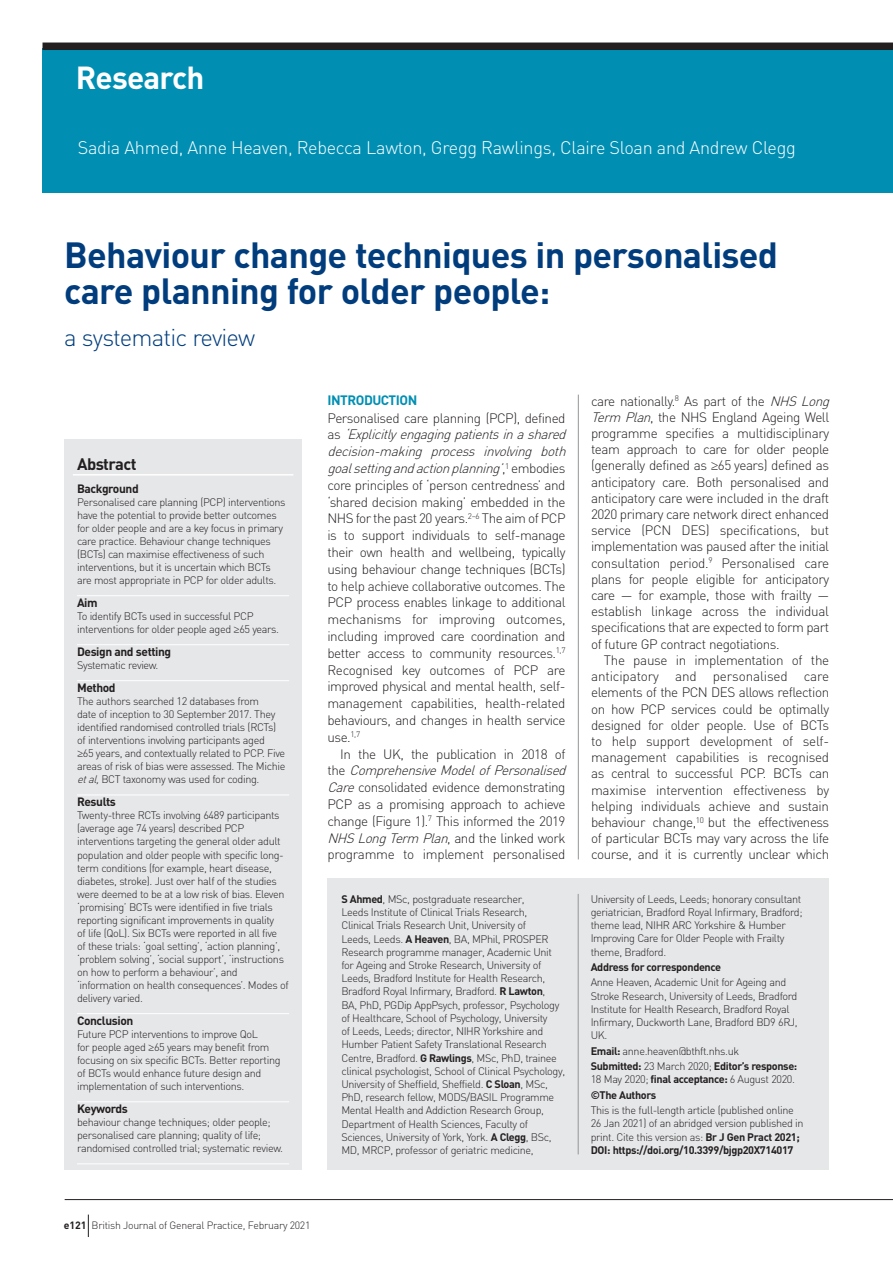
<style>
.page{position:relative;width:893px;height:1263px;background:#fff}
.page>*{position:absolute;margin:0;border:0;box-sizing:border-box;transform-origin:0 0}
.t1{font:700 36px/36px "DIN";letter-spacing:-.02em;color:#013d7d}
.t2{font:700 31.5px "DIN";letter-spacing:-.025em;color:#fff}
.t3{font:300 24px "DIN";letter-spacing:-.035em;color:#013d7d}
.t4{font:300 18px "DIN";letter-spacing:-.015em;color:#fff}
.t5{font:700 16.5px "DIN";letter-spacing:-.035em;color:#231f20}
.t6{font:300 13.5px/16.2px "DIN";letter-spacing:-.035em;color:#231f20}
.t7{font:700 13.5px "DIN";letter-spacing:-.035em;color:#008fb3}
.t8{font:700 12px "DIN";letter-spacing:-.035em;color:#231f20}
.t9{font:300 10.8px/13px "DIN";letter-spacing:-.035em;color:#231f20}
.t10{font:700 10.8px/15.5px "DIN";letter-spacing:-.035em;color:#231f20}
.t11{font:300 10.5px "DIN";letter-spacing:-.025em;color:#231f20}
.s1{font-family:"Helvetica"}
.s2{font-style:italic}
.s3{font-weight:700}
.s4{font-weight:300}
</style>
<div class="page">
<div style="left:43px;top:48px;width:850px;height:144px;background:#008fb3"></div>
<div style="left:43px;top:43px;width:850px;height:7px;background:#231f20"></div>
<hr style="left:578px;top:395px;width:1px;height:464px;background:#939598">
<div style="left:64px;top:439px;width:238px;height:730px;background:#e6e7e9"></div>
<hr style="left:73px;top:474px;width:220px;height:2px;background:#fff">
<hr style="left:77px;top:595px;width:212px;height:1px;background:#fff">
<hr style="left:77px;top:644px;width:212px;height:1px;background:#fff">
<hr style="left:77px;top:680px;width:212px;height:1px;background:#fff">
<hr style="left:77px;top:794px;width:212px;height:1px;background:#fff">
<hr style="left:77px;top:1013px;width:212px;height:1px;background:#fff">
<hr style="left:77px;top:1101px;width:212px;height:1px;background:#fff">
<hr style="left:77px;top:1163px;width:212px;height:1px;background:#fff">
<div style="left:327px;top:878px;width:502px;height:291px;background:#e6e7e9"></div>
<hr style="left:578px;top:894px;width:1px;height:260px;background:#939598">
<svg style="left:88px;top:1214px;width:1px;height:23px"></svg>
<hr style="left:65px;top:1199px;width:828px;height:1px;background:#231f20">
<h2 class="t2" style="left:76px;top:57px;width:130px">Research</h2>
<h3 class="t4" style="left:78px;top:137px;width:719px">Sadia Ahmed, Anne Heaven, Rebecca Lawton, Gregg Rawlings, Claire Sloan and Andrew Clegg</h3>
<h1 class="t1" style="left:64px;top:235px;width:715px">Behaviour change techniques in personalised care planning for older people:</h1>
<h3 class="t3" style="left:64px;top:323px;width:192px">a systematic review</h3>
<h3 class="t5" style="left:77px;top:453px;width:61px">Abstract</h3>
<p class="t8" style="left:77px;top:481px;width:63px">Background</p>
<p class="t9" style="left:77px;top:495px;width:210px">Personalised care planning (PCP) interventions have the potential to provide better outcomes for older people and are a key focus in primary care practice. Behaviour change techniques (BCTs) can maximise effectiveness of such interventions, but it is uncertain which BCTs are most appropriate in PCP for older adults.</p>
<p class="t8" style="left:77px;top:595px;width:22px">Aim</p>
<p class="t9" style="left:77px;top:610px;width:203px">To identify BCTs used in successful PCP interventions for older people aged <span class="s1">≥</span>65 years.</p>
<p class="t8" style="left:77px;top:644px;width:96px">Design and setting</p>
<p class="t9" style="left:77px;top:659px;width:83px">Systematic review.</p>
<p class="t8" style="left:77px;top:680px;width:40px">Method</p>
<p class="t9" style="left:77px;top:695px;width:210px">The authors searched 12 databases from<br>date of inception to 30 September 2017. They identified randomised controlled trials (RCTs) of interventions involving participants aged<br><span class="s1">≥</span>65 years, and contextually related to PCP. Five areas of risk of bias were assessed. The Michie <span class="s2">etal,</span>BCT taxonomy was used for coding.</p>
<p class="t8" style="left:77px;top:794px;width:40px">Results</p>
<p class="t9" style="left:77px;top:809px;width:213px">Twenty-three RCTs involving 6489 participants (average age 74 years) described PCP interventions targeting the general older adult population and older people with specific long&shy;term conditions (for example, heart disease, diabetes, stroke). Just over half of the studies were deemed to be at a low risk of bias. Eleven ‘promising’ BCTs were identified in five trials reporting significant improvements in quality<br>of life (QoL). Six BCTs were reported in all five<br>of these trials: ‘goal setting’, ‘action planning’, ‘problem solving’, ‘social support’, ‘instructions on how to perform a behaviour’, and ‘information on health consequences’. Modes of delivery varied.</p>
<p class="t8" style="left:77px;top:1013px;width:58px">Conclusion</p>
<p class="t9" style="left:77px;top:1027px;width:205px">Future PCP interventions to improve QoL<br>for people aged <span class="s1">≥</span>65 years may benefit from focusing on six specific BCTs. Better reporting of BCTs would enhance future design and implementation of such interventions.</p>
<p class="t8" style="left:77px;top:1101px;width:52px">Keywords</p>
<p class="t9" style="left:77px;top:1116px;width:207px">behaviour change techniques; older people; personalised care planning; quality of life; randomised controlled trial; systematic review.</p>
<p class="t7" style="left:327px;top:391px;width:91px">INTRODUCTION</p>
<p class="t6" style="left:327px;top:409px;width:244px;line-height:16.8px">Personalised care planning (PCP), defined a s <span class="s2">‘Explicitlyengagingpatientsinashared decision-making process involving both goalsettingandactionplanning’</span>, <sup>1</sup> e m b o d i e s core principles of ‘person centredness’ and ‘shared decision making’ embedded in the NHS for the past 20 years.<sup>2–6</sup> The aim of PCP is to support individuals to self-manage their own health and wellbeing, typically using behaviour change techniques (BCTs) to help achieve collaborative outcomes. The PCP process enables linkage to additional mechanisms for improving outcomes, including improved care coordination and better access to community resources.<sup>1,7<br></sup>Recognised key outcomes of PCP are improved physical and mental health, self&shy;management capabilities, health-related behaviours, and changes in health service use.<sup>1,7</sup></p>
<p class="t6" style="left:327px;top:745px;width:244px;line-height:16.8px;text-indent:13px">In the UK, the publication in 2018 of t h e <span class="s2">ComprehensiveModelofPersonalised Care</span>consolidated evidence demonstrating PCP as a promising approach to achieve change (Figure 1).<sup>7</sup> This informed the 2019<br><span class="s2">NHSLongTerm Plan</span>, a n d t h e l i n ke d wo r k programme to implement personalised</p>
<p class="t6" style="left:591px;top:392px;width:244px">care nationally.<sup>8</sup> As part of the <span class="s2">NHSLong Term Plan</span>, the NHS England Ageing Well programme specifies a multidisciplinary team approach to care for older people (generally defined as <span class="s1">≥</span>65 years) defined as anticipatory care. Both personalised and anticipatory care were included in the draft 2020 primary care network direct enhanced service (PCN DES) specifications, but implementation was paused after the initial consultation period.<sup>9</sup> Personalised care plans for people eligible for anticipatory care — for example, those with frailty — establish linkage across the individual specifications that are expected to form part of future GP contract negotiations.</p>
<p class="t6" style="left:591px;top:652px;width:240px;text-align:justify;text-indent:13px">The pause in implementation of the anticipatory and personalised care elements of the PCN DES allows reflection on how PCP services could be optimally designed for older people. Use of BCTs to help support development of self&shy;management capabilities is recognised as central to successful PCP. BCTs can maximise intervention effectiveness by helping individuals achieve and sustain behaviour change,<sup>10</sup> but the effectiveness of particular BCTs may vary across the life course, and it is currently unclear which</p>
<p class="t9" style="left:341px;top:892px;width:225px"><span class="s3">S Ahmed</span>, MSc, postgraduate researcher,<br>Leeds Institute of Clinical Trials Research,<br>Clinical Trials Research Unit, University of<br>Leeds, Leeds. <span class="s3">A Heaven</span>, BA, MPhil, PROSPER Research programme manager, Academic Unit for Ageing and Stroke Research, University of Leeds, Bradford Institute for Health Research, Bradford Royal Infirmary, Bradford. <span class="s3">R Lawton</span>,<br>BA, PhD, PGDip AppPsych, professor, Psychology of Healthcare, School of Psychology, University<br>of Leeds, Leeds; director, NIHR Yorkshire and Humber Patient Safety Translational Research Centre, Bradford. <span class="s3">G Rawlings</span>, MSc, PhD, trainee clinical psychologist, School of Clinical Psychology, University of Sheffield, Sheffield. <span class="s3">C Sloan</span>, MSc, PhD, research fellow, MODS/BASIL Programme Mental Health and Addiction Research Group, Department of Health Sciences, Faculty of Sciences, University of York, York. <span class="s3">A Clegg</span>, BSc, MD, MRCP, professor of geriatric medicine,</p>
<p class="t9" style="left:591px;top:892px;width:213px">University of Leeds, Leeds; honorary consultant geriatrician, Bradford Royal Infirmary, Bradford; theme lead, NIHR ARC Yorkshire &amp; Humber Improving Care for Older People with Frailty theme, Bradford.</p>
<p class="t10" style="left:591px;top:959px;width:132px">Address for correspondence</p>
<p class="t9" style="left:591px;top:976px;width:208px">Anne Heaven, Academic Unit for Ageing and Stroke Research, University of Leeds, Bradford Institute for Health Research, Bradford Royal Infirmary, Duckworth Lane, Bradford BD9 6RJ, UK.</p>
<p class="t9" style="left:591px;top:1043px;width:208px;line-height:15.5px"><span class="s3">Email:</span> anne.heaven@bthft.nhs.uk<br><span class="s3">Submitted:</span> 23 March 2020; <span class="s3">Editor’s response:</span></p>
<p class="t10" style="left:591px;top:1071px;width:206px"><span class="s4">18 May 2020;</span> final acceptance: <span class="s4">6 August 2020. </span>©The Authors</p>
<p class="t9" style="left:591px;top:1103px;width:214px">This is the full-length article (published online 26 Jan 2021) of an abridged version published in print. Cite this version as: <span class="s3">Br J Gen Pract 2021; DOI: https://doi.org/10.3399/bjgp20X714017</span></p>
<p class="t11" style="left:64px;top:1219px;width:248px"><span class="s3">e121</span> British Journal of General Practice, February 2021</p>
</div>
